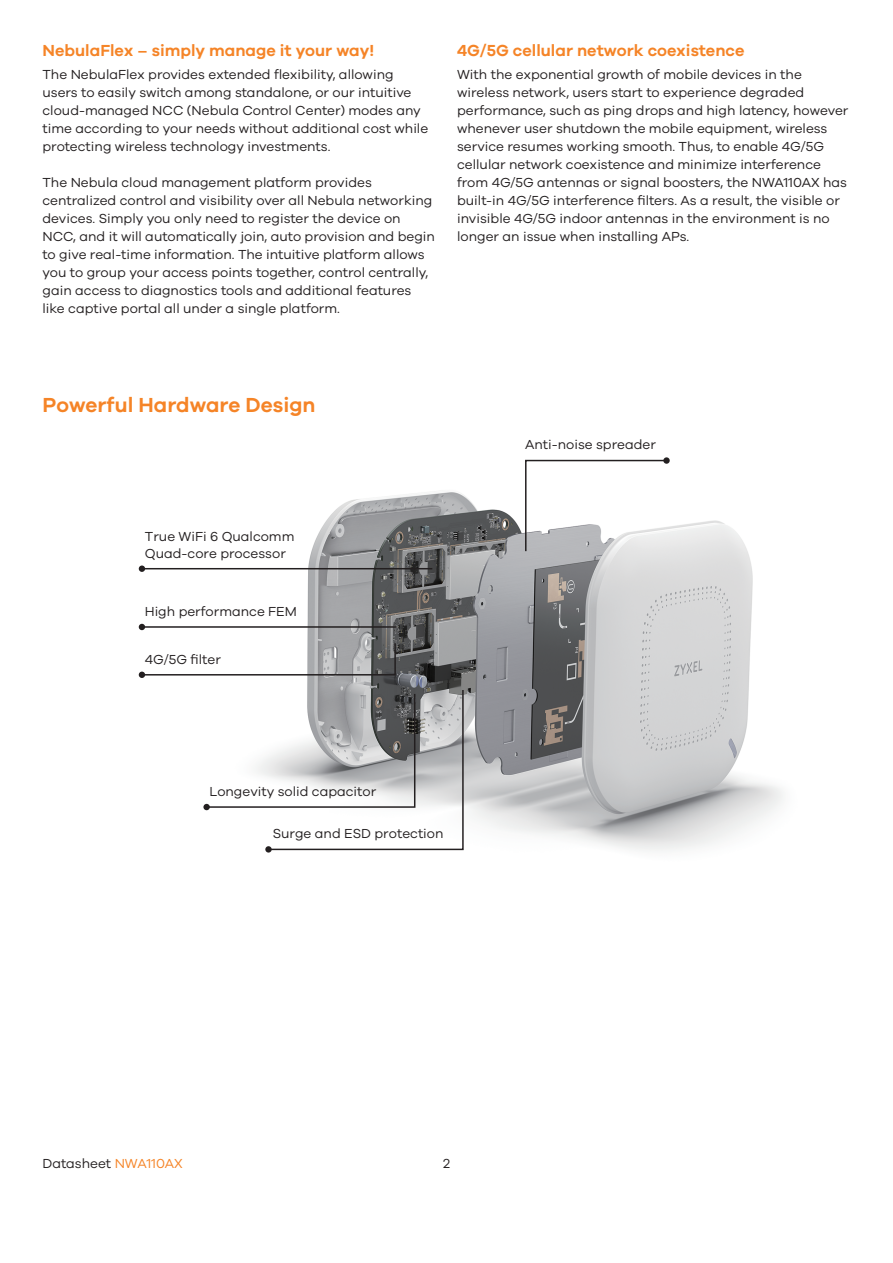
<style>
.page{position:relative;width:893px;height:1263px;background:#fff}
.page>*{position:absolute;margin:0;border:0;box-sizing:border-box;transform-origin:0 0}
.t1{font:600 21px "Galano Grotesque";color:#f58427}
.t2{font:600 16.5px "Galano Grotesque";color:#f58427}
.brand_2_0_intro_bene{font:13.5px/18px "Galano Grotesque";color:#231f20}
.s1{color:#f58427}
</style>
<div class="page">
<img style="left:212px;top:492px;width:571px;height:361px">
<svg style="left:139px;top:624px;width:6px;height:6px"></svg>
<hr style="left:143px;top:626px;width:253px;height:2px;background:#231f20">
<div style="left:139px;top:565px;width:6px;height:7px;background:#231f20;border-radius:50%"></div>
<hr style="left:143px;top:568px;width:289px;height:1px;background:#231f20">
<svg style="left:663px;top:457px;width:7px;height:7px"></svg>
<svg style="left:524px;top:459px;width:144px;height:94px"></svg>
<div style="left:265px;top:846px;width:7px;height:6px;background:#231f20;border-radius:50%"></div>
<div style="left:203px;top:804px;width:7px;height:6px;background:#231f20;border-radius:50%"></div>
<svg style="left:206px;top:688px;width:258px;height:163px"></svg>
<svg style="left:139px;top:642px;width:258px;height:36px"></svg>
<p class="t2" style="left:43px;top:41px;width:333px">NebulaFlex – simply manage it your way!</p>
<p class="brand_2_0_intro_bene" style="left:43px;top:65px;width:387px">The NebulaFlex provides extended flexibility, allowing users to easily switch among standalone, or our intuitive cloud-managed NCC (Nebula Control Center) modes any time according to your needs without additional cost while protecting wireless technology investments.</p>
<p class="brand_2_0_intro_bene" style="left:43px;top:173px;width:394px">The Nebula cloud management platform provides centralized control and visibility over all Nebula networking devices. Simply you only need to register the device on NCC, and it will automatically join, auto provision and begin to give real-time information. The intuitive platform allows you to group your access points together, control centrally, gain access to diagnostics tools and additional features like captive portal all under a single platform.</p>
<p class="t2" style="left:457px;top:41px;width:289px">4G/5G cellular network coexistence</p>
<p class="brand_2_0_intro_bene" style="left:457px;top:65px;width:393px">With the exponential growth of mobile devices in the wireless network, users start to experience degraded performance, such as ping drops and high latency, however whenever user shutdown the mobile equipment, wireless service resumes working smooth. Thus, to enable 4G/5G cellular network coexistence and minimize interference from 4G/5G antennas or signal boosters, the NWA110AX has built-in 4G/5G interference filters. As a result, the visible or invisible 4G/5G indoor antennas in the environment is no longer an issue when installing APs.</p>
<p class="t1" style="left:43px;top:392px;width:274px">Powerful Hardware Design</p>
<p class="brand_2_0_intro_bene" style="left:145px;top:528px;width:151px;line-height:16.2px">True WiFi 6 Qualcomm<br>Quad-core processor</p>
<p class="brand_2_0_intro_bene" style="left:145px;top:602px;width:154px">High performance FEM</p>
<p class="brand_2_0_intro_bene" style="left:145px;top:650px;width:78px">4G/5G filter</p>
<p class="brand_2_0_intro_bene" style="left:525px;top:435px;width:132px">Anti-noise spreader</p>
<p class="brand_2_0_intro_bene" style="left:209px;top:782px;width:168px">Longevity solid capacitor</p>
<p class="brand_2_0_intro_bene" style="left:273px;top:824px;width:172px">Surge and ESD protection</p>
<p class="brand_2_0_intro_bene" style="left:43px;top:1154px;width:142px">Datasheet <span class="s1">NWA110AX</span></p>
<p class="brand_2_0_intro_bene" style="left:443px;top:1154px;width:8px">2</p>
</div>
